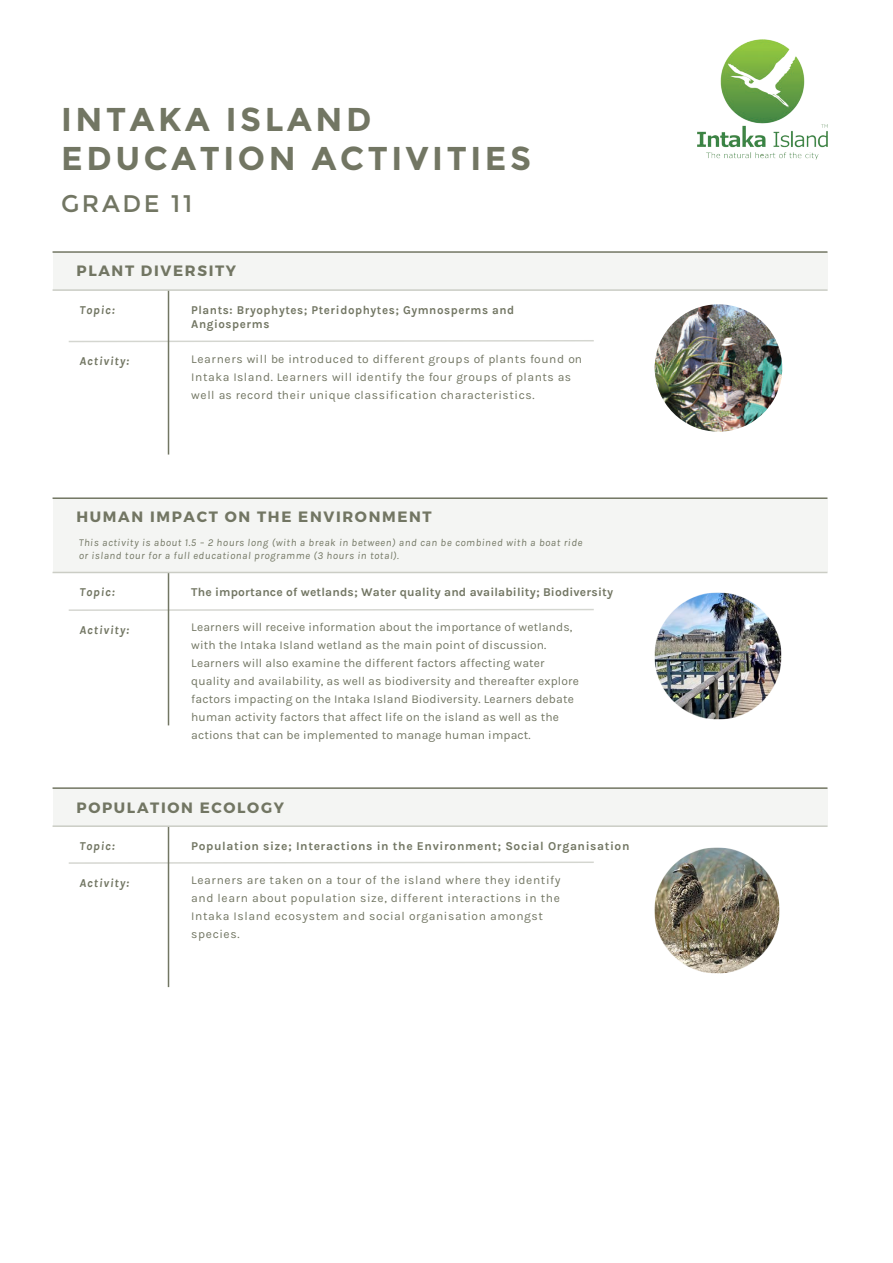
<style>
.page{position:relative;width:893px;height:1263px;background:#fff}
.page>*{position:absolute;margin:0;border:0;box-sizing:border-box;transform-origin:0 0}
.t1{font:700 33px/39.6px "Montserrat";letter-spacing:.11em;color:#727663}
.t2{font:24px "Montserrat";letter-spacing:.11em;color:#727663}
.t3{font:700 15px "Montserrat";letter-spacing:.11em;color:#727663}
.t4{font:12px/18px "Karla";letter-spacing:.015em;color:#727663}
.t5{font:12px/18px "Karla";letter-spacing:.05em;color:#727663}
.t6{font:700 12px "Karla";letter-spacing:.015em;color:#727663}
.t7{font:700 12px "Karla";letter-spacing:.05em;color:#727663}
.t8{font:700 12px/14.4px "Karla";letter-spacing:.05em;color:#727663;scale:.96 1}
.t9{font:italic 700 12px "Karla";letter-spacing:.075em;color:#727663}
.t10{font:italic 10.5px/12.6px "Karla";letter-spacing:.055em;color:#727663}
</style>
<div class="page">
<div style="left:53px;top:252px;width:774px;height:38px;background:#f4f5f3"></div>
<div style="left:53px;top:499px;width:774px;height:73px;background:#f4f5f3"></div>
<div style="left:53px;top:788px;width:774px;height:38px;background:#f4f5f3"></div>
<img style="left:655px;top:304px;width:127px;height:128px;border-radius:64px">
<svg style="left:69px;top:340px;width:525px;height:2px"></svg>
<hr style="left:168px;top:290px;width:1px;height:165px;background:#727663">
<svg style="left:68px;top:609px;width:526px;height:2px"></svg>
<hr style="left:168px;top:572px;width:1px;height:153px;background:#727663">
<hr style="left:53px;top:251px;width:774px;height:2px;background:#727663">
<hr style="left:53px;top:289px;width:774px;height:2px;background:#cbcdc5">
<hr style="left:53px;top:572px;width:774px;height:1px;background:#cbcdc5">
<img style="left:654px;top:847px;width:126px;height:127px">
<svg style="left:68px;top:861px;width:526px;height:3px"></svg>
<hr style="left:168px;top:826px;width:1px;height:161px;background:#727663">
<hr style="left:53px;top:825px;width:774px;height:2px;background:#cbcdc5">
<hr style="left:53px;top:787px;width:774px;height:2px;background:#727663">
<hr style="left:53px;top:497px;width:774px;height:2px;background:#727663">
<img style="left:654px;top:592px;width:128px;height:128px">
<img style="left:698px;top:39px;width:130px;height:120px">
<h1 class="t1" style="left:61px;top:99px;width:471px">INTAKA ISLAND<br>EDUCATION ACTIVITIES</h1>
<h2 class="t2" style="left:61px;top:190px;width:133px">GRADE 11</h2>
<p class="t3" style="left:77px;top:261px;width:161px">PLANT DIVERSITY</p>
<p class="t9" style="left:80px;top:303px;width:37px">Topic:</p>
<p class="t9" style="left:80px;top:354px;width:51px">Activity:</p>
<p class="t8" style="left:191px;top:302px;width:338px">Plants: Bryophytes; Pteridophytes; Gymnosperms and<br>Angiosperms</p>
<p class="t5" style="left:191px;top:350px;width:392px">Learners will be introduced to different groups of plants found on<br>Intaka Island. Learners will identify the four groups of plants as well as record their unique classification characteristics.</p>
<p class="t3" style="left:77px;top:507px;width:357px">HUMAN IMPACT ON THE ENVIRONMENT</p>
<p class="t10" style="left:79px;top:537px;width:505px">This activity is about 1.5 – 2 hours long (with a break in between) and can be combined with a boat ride or island tour for a full educational programme (3 hours in total).</p>
<p class="t9" style="left:79px;top:585px;width:37px">Topic:</p>
<p class="t9" style="left:80px;top:623px;width:51px">Activity:</p>
<p class="t6" style="left:191px;top:585px;width:423px">The importance of wetlands; Water quality and availability; Biodiversity</p>
<p class="t4" style="left:191px;top:619px;width:389px">Learners will receive information about the importance of wetlands, with the Intaka Island wetland as the main point of discussion.<br>Learners will also examine the different factors affecting water quality and availability, as well as biodiversity and thereafter explore factors impacting on the Intaka Island Biodiversity. Learners debate human activity factors that affect life on the island as well as the actions that can be implemented to manage human impact.</p>
<p class="t3" style="left:76px;top:799px;width:209px">POPULATION ECOLOGY</p>
<p class="t9" style="left:80px;top:839px;width:37px">Topic:</p>
<p class="t7" style="left:191px;top:839px;width:440px">Population size; Interactions in the Environment; Social Organisation</p>
<p class="t9" style="left:80px;top:876px;width:51px">Activity:</p>
<p class="t5" style="left:191px;top:872px;width:371px">Learners are taken on a tour of the island where they identify and learn about population size, different interactions in the Intaka Island ecosystem and social organisation amongst species.</p>
</div>
